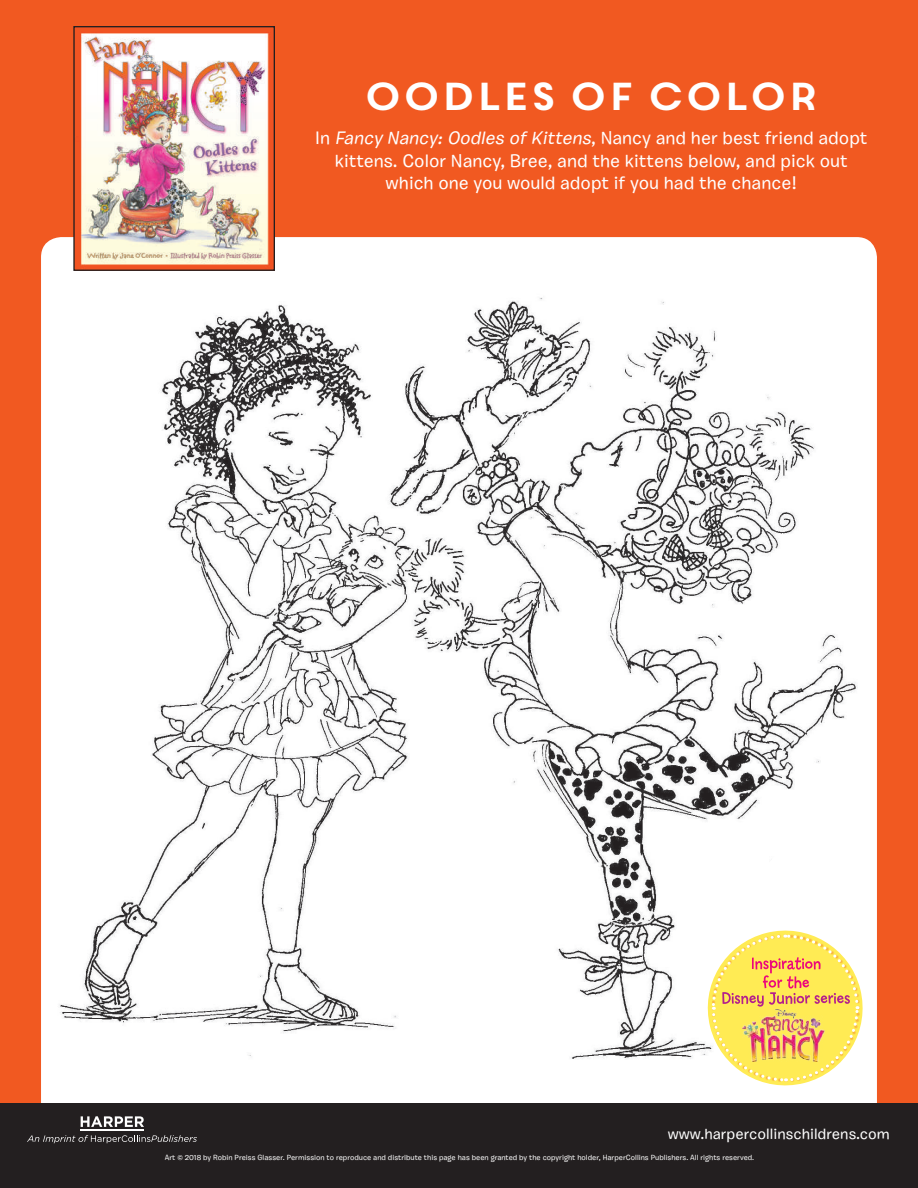
<style>
.page{position:relative;width:918px;height:1188px;background:#f15921}
.page>*{position:absolute;margin:0;border:0;box-sizing:border-box;transform-origin:0 0}
.t1{font:39px "Core Circus";letter-spacing:-.085em;color:#fff;scale:1.05 1}
.t2{font:500 18px/22.5px "Burbank Small";color:#fff;text-align:center}
.t3{font:500 15px "Burbank Small";color:#fff}
.t4{font:500 7.5px "Burbank Small";color:#fff}
.s1{font-style:italic}
</style>
<div class="page">
<div style="left:41px;top:237px;width:836px;height:905px;background:#fff;border-radius:20px"></div>
<div style="left:0;top:1104px;width:918px;height:84px;background:#231f20"></div>
<img style="left:59px;top:298px;width:799px;height:761px">
<img style="left:75px;top:32px;width:198px;height:237px">
<div style="left:73px;top:26px;width:202px;height:245px;border:1px solid #231f20"></div>
<svg style="left:81px;top:1116px;width:63px;height:11px"></svg>
<hr style="left:81px;top:1129px;width:63px;height:2px;background:#fff">
<svg style="left:27px;top:1135px;width:170px;height:8px"></svg>
<svg style="left:700px;top:922px;width:163px;height:164px"></svg>
<h1 class="t1" style="left:362px;top:70px;width:438px">OODLES OF COLOR</h1>
<h2 class="t2" style="left:315px;top:127px;width:554px">I n <span class="s1">Fancy Nancy:Oodles ofKittens</span>, N a n cy a n d h e r b e st f r i e n d a d o pt kittens. Color Nancy, Bree, and the kittens below, and pick out which one you would adopt if you had the chance!</h2>
<h3 class="t3" style="left:668px;top:1124px;width:224px">www.harpercollinschildrens.com</h3>
<p class="t4" style="left:165px;top:1153px;width:591px">Art © 2018 by Robin Preiss Glasser. Permission to reproduce and distribute this page has been granted by the copyright holder, HarperCollins Publishers. All rights reserved.</p>
</div>
